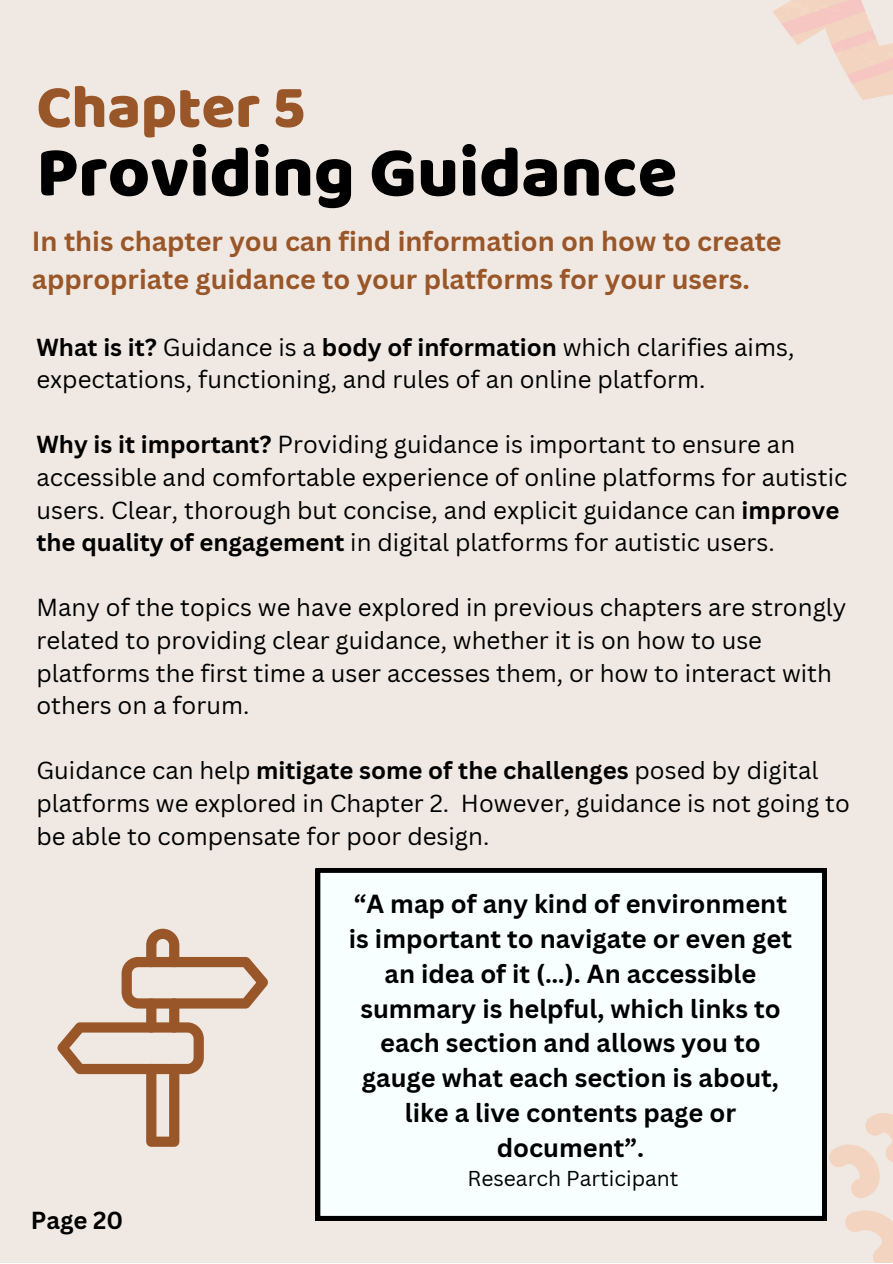
<style>
.page{position:relative;width:893px;height:1264px;background:#fff}
.page>*{position:absolute;margin:0;border:0;box-sizing:border-box;transform-origin:0 0}
.t1{font:72px "Baloo";color:#000}
.t2{font:61.5px "Baloo";color:#995628}
.t3{font:700 27px/37px "Canva Sans";color:#995628}
.t4{font:700 25.5px/34.8px "Canva Sans";color:#000;text-align:center}
.t5{font:24px/32.5px "Canva Sans";color:#000}
.t6{font:700 24px "Canva Sans";color:#000}
.t7{font:21px "Canva Sans";color:#000}
.s1{font-weight:700}
</style>
<div class="page">
<div style="left:0;top:0;width:892px;height:1262px;background:#f0e9e3"></div>
<svg style="left:761px;top:1072px;width:131px;height:190px"></svg>
<svg style="left:772px;top:0;width:120px;height:100px"></svg>
<svg style="left:57px;top:928px;width:211px;height:218px"></svg>
<div style="left:316px;top:868px;width:510px;height:352px;background:#f7ffff"></div>
<p class="t2" style="left:36px;top:69px;width:270px">Chapter 5</p>
<p class="t1" style="left:36px;top:128px;width:642px">Providing Guidance</p>
<p class="t3" style="left:32px;top:222px;width:751px">In this chapter you can find information on how to create appropriate guidance to your platforms for your users.</p>
<p class="t5" style="left:36px;top:330px;width:759px"><span class="s1">What is it?</span> Guidance is a <span class="s1">body of information</span> which clarifies aims, expectations, functioning, and rules of an online platform.</p>
<p class="t5" style="left:36px;top:428px;width:812px"><span class="s1">Why is it important?</span> Providing guidance is important to ensure an accessible and comfortable experience of online platforms for autistic users. Clear, thorough but concise, and explicit guidance can <span class="s1">improve the quality of engagement</span> in digital platforms for autistic users.</p>
<p class="t5" style="left:36px;top:591px;width:811px">Many of the topics we have explored in previous chapters are strongly related to providing clear guidance, whether it is on how to use platforms the first time a user accesses them, or how to interact with others on a forum.</p>
<p class="t5" style="left:36px;top:754px;width:814px">Guidance can help <span class="s1">mitigate some of the challenges</span> posed by digital platforms we explored in Chapter 2. However, guidance is not going to be able to compensate for poor design.</p>
<p class="t6" style="left:31px;top:1203px;width:94px">Page 20</p>
<p class="t4" style="left:349px;top:885px;width:444px">“A map of any kind of environment is important to navigate or even get an idea of it (…). An accessible summary is helpful, which links to each section and allows you to gauge what each section is about, like a live contents page or document”.</p>
<p class="t7" style="left:467px;top:1163px;width:212px">Research Participant</p>
</div>
